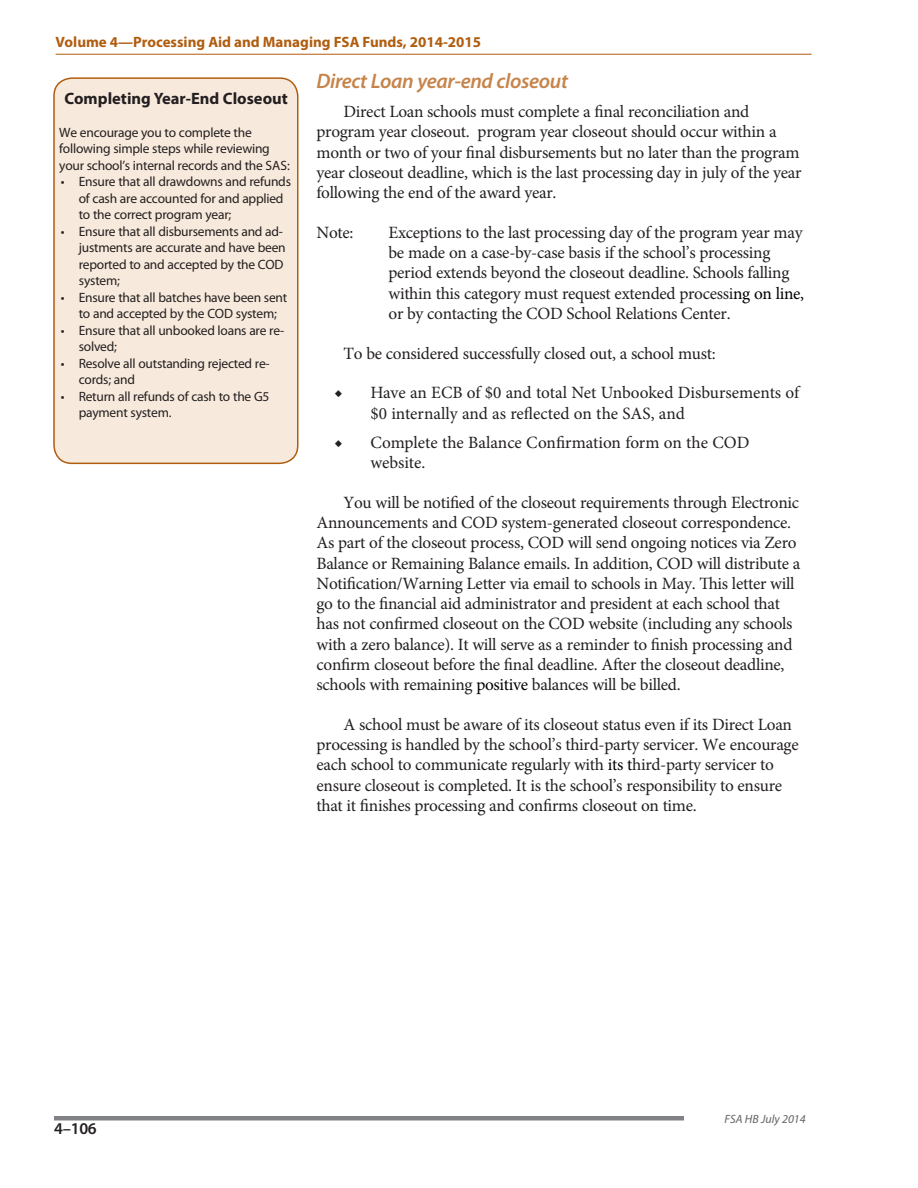
<style>
.page{position:relative;width:918px;height:1188px;background:#fff}
.page>*{position:absolute;margin:0;border:0;box-sizing:border-box;transform-origin:0 0}
.New_Heading_2__ID{font:italic 600 21px "Myriad Pro";letter-spacing:-.015em;color:#c6844a}
.Body_Text__ID{font:17.25px/20.2px "Minion Pro";letter-spacing:-.015em;color:#231f20}
.Note_Level_1__ID{font:17.25px/20.2px "Minion Pro";letter-spacing:-.015em;color:#231f20}
.New_List_Level_1_Bul{font:17.25px/20.2px "Minion Pro";letter-spacing:-.005em;color:#231f20}
.t1{font:700 16.5px "Myriad Pro";color:#231f20}
.t2{font:600 16.5px "Myriad Pro";color:#231f20}
.t3{font:700 15px "Myriad Pro";color:#b05d0f}
.t4{font:13.5px/16.5px "Myriad Pro";letter-spacing:-.015em;color:#231f20}
.t5{font:italic 12px "Myriad Pro";color:#636366}
.s1{color:#000}
</style>
<div class="page">
<hr style="left:56px;top:54px;width:756px;height:1px;background:#b05d0f">
<hr style="left:54px;top:1116px;width:630px;height:4px;background:#808285">
<div style="left:54px;top:78px;width:244px;height:385px;background:#f7e9db;border-radius:18px"></div>
<div style="left:53px;top:77px;width:245px;height:387px;border:2px solid #b05d0f;border-radius:18px"></div>
<p class="t3" style="left:56px;top:32px;width:427px">Volume 4—Processing Aid and Managing FSA Funds, 2014-2015</p>
<p class="t1" style="left:65px;top:87px;width:225px">Completing Year-End Closeout</p>
<p class="t4" style="left:59px;top:124px;width:232px">We encourage you to complete the following simple steps while reviewing your school’s internal records and the SAS:</p>
<p class="t4" style="left:79px;top:173px;width:214px;text-indent:-18px">• Ensure that all drawdowns and refunds of cash are accounted for and applied to the correct program year;</p>
<p class="t4" style="left:79px;top:223px;width:209px;text-indent:-18px">• Ensure that all disbursements and ad&shy;justments are accurate and have been reported to and accepted by the COD system;</p>
<p class="t4" style="left:61px;top:289px;width:228px;text-align:center">• Ensure that all batches have been sent to and accepted by the COD system;</p>
<p class="t4" style="left:79px;top:322px;width:207px;text-indent:-18px">• Ensure that all unbooked loans are re&shy;solved;</p>
<p class="t4" style="left:79px;top:355px;width:193px;text-indent:-18px">• Resolve all outstanding rejected re&shy;cords; and</p>
<p class="t4" style="left:79px;top:388px;width:192px;text-indent:-18px">• Return all refunds of cash to the G5 payment system.</p>
<p class="New_Heading_2__ID" style="left:316px;top:67px;width:253px">Direct Loan year-end closeout</p>
<p class="Body_Text__ID" style="left:316px;top:101px;width:486px;text-indent:27px">Direct Loan schools must complete a final reconciliation and program year closeout. program year closeout should occur within a month or two of your final disbursements but no later than the program year closeout deadline, which is the last processing day in july of the year following the end of the award year.</p>
<p class="Note_Level_1__ID" style="left:316px;top:222px;width:38px">Note:</p>
<p class="Note_Level_1__ID" style="left:388px;top:222px;width:417px">Exceptions to the last processing day of the program year may be made on a case-by-case basis if the school’s processing period extends beyond the closeout deadline. Schools falling within this category must request extended processi<span class="s1">ng on line, </span>or by contacting the COD School Relations Center.</p>
<p class="Body_Text__ID" style="left:344px;top:343px;width:374px">To be considered successfully closed out, a school must:</p>
<p class="New_List_Level_1_Bul" style="left:370px;top:383px;width:430px;text-indent:-36px">◆ Have an ECB of $0 and total Net Unbooked Disbursements of $0 internally and as reflected on the SAS, and</p>
<p class="New_List_Level_1_Bul" style="left:370px;top:432px;width:380px;text-indent:-36px">◆ Complete the Balance Confirmation form on the COD website.</p>
<p class="Body_Text__ID" style="left:316px;top:492px;width:485px;text-indent:27px">You will be notified of the closeout requirements through Electronic Announcements and COD system-generated closeout correspondence.<br>As part of the closeout process, COD will send ongoing notices via Zero Balance or Remaining Balance emails. In addition, COD will distribute a Notification/Warning Letter via email to schools in May. This letter will go to the financial aid administrator and president at each school that has not confirmed closeout on the COD website (including any schools with a zero balance). It will serve as a reminder to finish processing and confirm closeout before the final deadline. After the closeout deadline, schools with remaining <span class="s1">positive</span> balances will be billed.</p>
<p class="Body_Text__ID" style="left:316px;top:714px;width:484px;text-indent:27px">A school must be aware of its closeout status even if its Direct Loan processing is handled by the school’s third-party servicer. We encourage each school to communicate regularly with <span class="s1">its t</span>hird-party servicer to ensure closeout is completed. It is the school’s responsibility to ensure that it finishes processing and confirms closeout on time.</p>
<p class="t2" style="left:54px;top:1118px;width:44px">4–106</p>
<p class="t5" style="left:724px;top:1112px;width:83px">FSA HB July 2014</p>
</div>
